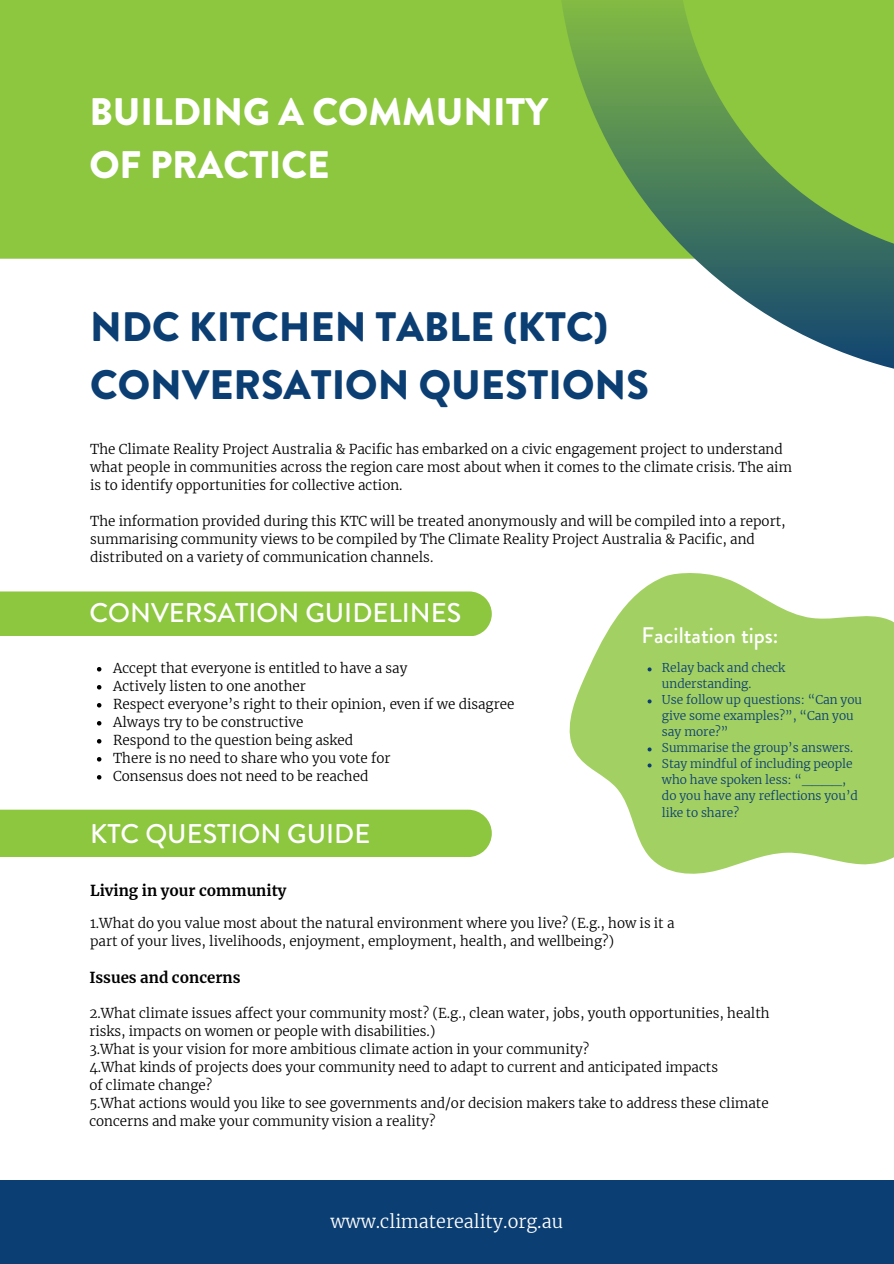
<style>
.page{position:relative;width:894px;height:1264px;background:#fff}
.page>*{position:absolute;margin:0;border:0;box-sizing:border-box;transform-origin:0 0}
.t1{font:900 41.1px/57.3px "Brandon Grotesque";color:#0b3e73}
.t2{font:900 38.4px/52.8px "Brandon Grotesque";color:#fff}
.t3{font:500 27px "Brandon Grotesque";color:#fff}
.t4{font:500 22.5px "Brandon Grotesque";color:#fff}
.t5{font:300 18px "Merriweather";color:#fff}
.t6{font:700 15px "Merriweather";color:#000}
.t7{font:300 13.5px/18px "Merriweather";color:#000}
.t8{font:300 12px/16px "Merriweather";color:#0b3e73}
</style>
<div class="page">
<div style="left:0;top:1180px;width:893px;height:83px;background:#0b3e73"></div>
<div style="left:0;top:0;width:556px;height:259px;background:#8dc63f"></div>
<svg style="left:556px;top:0;width:337px;height:369px"></svg>
<div style="left:0;top:591px;width:491px;height:45px;background:#8dc63f"></div>
<div style="left:0;top:809px;width:491px;height:48px;background:#8dc63f"></div>
<svg style="left:569px;top:573px;width:324px;height:301px;fill:#a2d063"></svg>
<svg style="left:97px;top:667px;width:4px;height:4px"></svg>
<svg style="left:97px;top:685px;width:4px;height:4px"></svg>
<svg style="left:97px;top:703px;width:4px;height:4px"></svg>
<svg style="left:97px;top:721px;width:4px;height:4px"></svg>
<svg style="left:97px;top:739px;width:4px;height:4px"></svg>
<svg style="left:97px;top:757px;width:4px;height:4px"></svg>
<svg style="left:97px;top:775px;width:4px;height:4px"></svg>
<svg style="left:647px;top:667px;width:4px;height:4px"></svg>
<svg style="left:647px;top:699px;width:4px;height:4px"></svg>
<svg style="left:647px;top:747px;width:4px;height:4px"></svg>
<svg style="left:647px;top:763px;width:4px;height:4px"></svg>
<h1 class="t2" style="left:89px;top:86px;width:460px">BUILDING A COMMUNITY<br>OF PRACTICE</h1>
<h6 class="t1" style="left:90px;top:299px;width:560px">NDC KITCHEN TABLE (KTC)<br>CONVERSATION QUESTIONS</h6>
<h1 class="t7" style="left:90px;top:440px;width:703px">The Climate Reality Project Australia &amp; Pacific has embarked on a civic engagement project to understand what people in communities across the region care most about when it comes to the climate crisis. The aim is to identify opportunities for collective action.</h1>
<p class="t7" style="left:90px;top:512px;width:696px">The information provided during this KTC will be treated anonymously and will be compiled into a report, summarising community views to be compiled by The Climate Reality Project Australia &amp; Pacific, and distributed on a variety of communication channels.</p>
<p class="t3" style="left:89px;top:594px;width:373px">CONVERSATION GUIDELINES</p>
<h3 class="t7" style="left:113px;top:659px;width:296px">Accept that everyone is entitled to have a say</h3>
<p class="t7" style="left:113px;top:677px;width:194px">Actively listen to one another</p>
<p class="t7" style="left:113px;top:695px;width:402px">Respect everyone’s right to their opinion, even if we disagree</p>
<p class="t7" style="left:113px;top:713px;width:192px">Always try to be constructive</p>
<p class="t7" style="left:113px;top:731px;width:241px">Respond to the question being asked</p>
<h2 class="t7" style="left:113px;top:749px;width:279px">There is no need to share who you vote for</h2>
<p class="t7" style="left:113px;top:767px;width:257px">Consensus does not need to be reached</p>
<p class="t4" style="left:641px;top:619px;width:138px">Faciltation tips:</p>
<h2 class="t8" style="left:661px;top:660px;width:125px">Relay back and check understanding.</h2>
<h5 class="t8" style="left:661px;top:692px;width:201px">Use follow up questions: “Can you give some examples?”, “Can you say more?”</h5>
<h6 class="t8" style="left:661px;top:740px;width:192px">Summarise the group’s answers.</h6>
<h5 class="t8" style="left:661px;top:756px;width:197px">Stay mindful of including people who have spoken less: “____, do you have any reflections you’d like to share?</h5>
<p class="t3" style="left:90px;top:814px;width:281px">KTC QUESTION GUIDE</p>
<p class="t6" style="left:90px;top:880px;width:198px">Living in your community</p>
<p class="t7" style="left:90px;top:913px;width:585px">1.What do you value most about the natural environment where you live? (E.g., how is it a part of your lives, livelihoods, enjoyment, employment, health, and wellbeing?)</p>
<p class="t6" style="left:89px;top:968px;width:153px">Issues and concerns</p>
<p class="t7" style="left:89px;top:1003px;width:681px">2.What climate issues affect your community most? (E.g., clean water, jobs, youth opportunities, health risks, impacts on women or people with disabilities.)<br>3.What is your vision for more ambitious climate action in your community?<br>4.What kinds of projects does your community need to adapt to current and anticipated impacts<br>of climate change?<br>5.What actions would you like to see governments and/or decision makers take to address these climate concerns and make your community vision a reality?</p>
<h6 class="t5" style="left:330px;top:1210px;width:234px">www.climatereality.org.au</h6>
</div>
